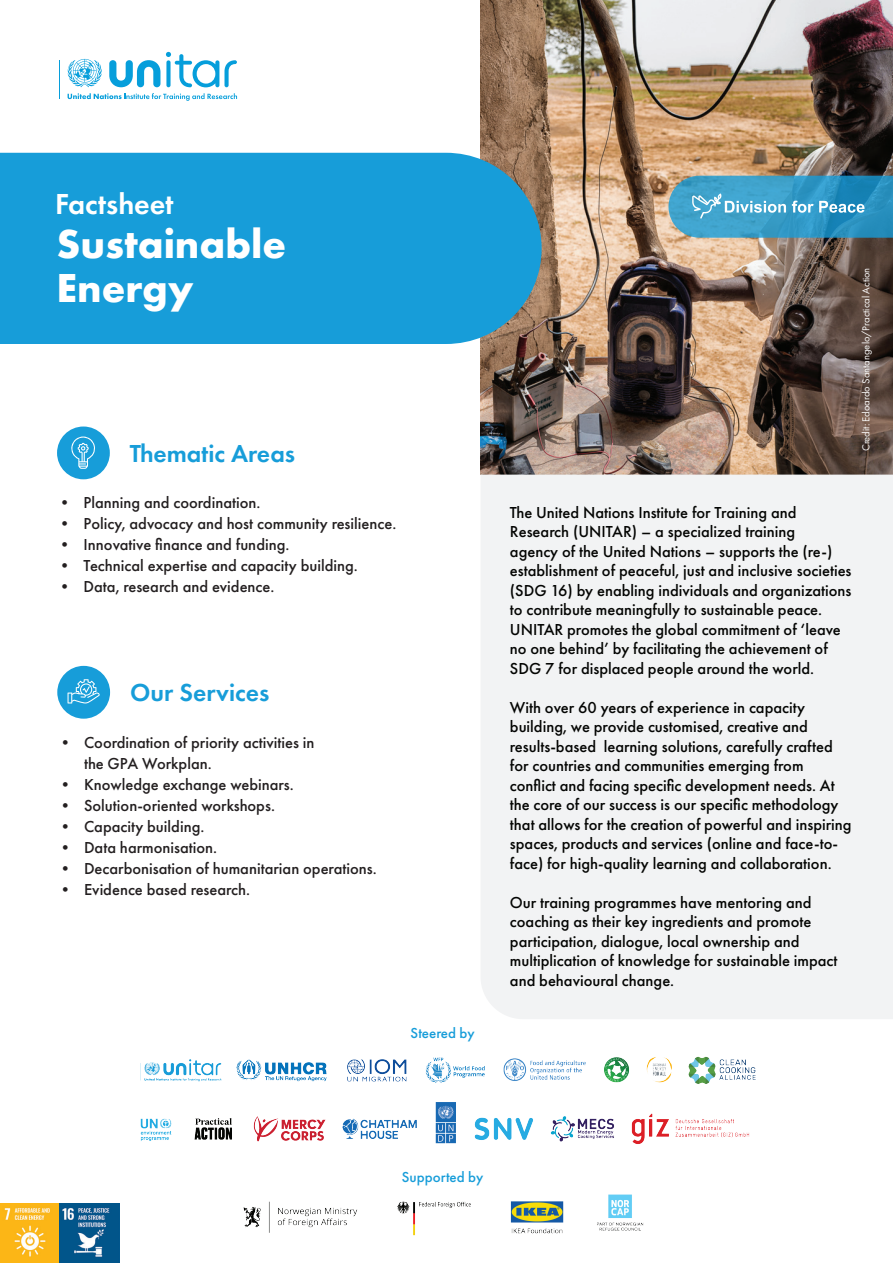
<style>
.page{position:relative;width:893px;height:1263px;background:#fff}
.page>*{position:absolute;margin:0;border:0;box-sizing:border-box;transform-origin:0 0}
.t1{font:700 42px/43.5px "Futura PT";color:#fff}
.t2{font:600 30px "Futura PT";color:#fff}
.t3{font:600 25.5px "Futura PT";color:#179dd9}
.t4{font:500 16.5px/19.5px "Futura PT";color:#040503}
.t5{font:500 16.5px/21px "Futura PT";color:#231f20}
.t6{font:500 15px "Futura PT";color:#179dd9}
.t7{font:10.5px "Futura PT";color:#fff}
</style>
<div class="page">
<img style="left:480px;top:0;width:413px;height:474px">
<div style="left:0;top:153px;width:542px;height:191px;background:#179dd9"></div>
<svg style="left:668px;top:176px;width:225px;height:62px;background:#46a0c7"></svg>
<div style="left:57px;top:426px;width:53px;height:53px;background:#179dd9;border-radius:50%"></div>
<div style="left:57px;top:666px;width:53px;height:53px;background:#179dd9;border-radius:50%"></div>
<svg style="left:71px;top:436px;width:24px;height:33px"></svg>
<svg style="left:68px;top:679px;width:32px;height:25px"></svg>
<img style="left:0;top:1203px;width:119px;height:60px">
<div style="left:480px;top:474px;width:413px;height:545px;background:#f2f3f4"></div>
<img style="left:140px;top:1056px;width:616px;height:180px">
<svg style="left:403px;top:1160px;width:85px;height:31px"></svg>
<svg style="left:68px;top:93px;width:169px;height:8px"></svg>
<svg style="left:67px;top:59px;width:35px;height:28px"></svg>
<svg style="left:166px;top:52px;width:71px;height:35px"></svg>
<svg style="left:109px;top:60px;width:51px;height:27px"></svg>
<hr style="left:60px;top:60px;width:1px;height:39px;background:#069edb">
<h2 class="t2" style="left:55px;top:185px;width:120px">Factsheet</h2>
<h1 class="t1" style="left:57px;top:222px;width:231px">Sustainable<br>Energy</h1>
<h3 class="t3" style="left:130px;top:437px;width:167px">Thematic Areas</h3>
<p class="t5" style="left:57px;top:492px;width:205px">• Planning and coordination.</p>
<p class="t5" style="left:57px;top:513px;width:341px">• Policy, advocacy and host community resilience.</p>
<p class="t5" style="left:57px;top:534px;width:234px">• Innovative finance and funding.</p>
<p class="t5" style="left:57px;top:555px;width:303px">• Technical expertise and capacity building.</p>
<p class="t5" style="left:57px;top:576px;width:219px">• Data, research and evidence.</p>
<h3 class="t3" style="left:130px;top:677px;width:141px">Our Services</h3>
<p class="t5" style="left:84px;top:732px;width:232px;text-indent:-27px">• Coordination of priority activities in the GPA Workplan.</p>
<p class="t5" style="left:57px;top:774px;width:238px">• Knowledge exchange webinars.</p>
<p class="t5" style="left:57px;top:795px;width:219px">• Solution-oriented workshops.</p>
<p class="t5" style="left:57px;top:816px;width:149px">• Capacity building.</p>
<p class="t5" style="left:57px;top:837px;width:162px">• Data harmonisation.</p>
<p class="t5" style="left:57px;top:858px;width:321px">• Decarbonisation of humanitarian operations.</p>
<p class="t5" style="left:57px;top:879px;width:195px">• Evidence based research.</p>
<p class="t6" style="left:411px;top:1024px;width:66px">Steered by</p>
<p class="t7" style="left:860px;top:451px;width:185px;rotate:-90deg">Credit: Edoardo Santangelo/Practical Action</p>
<p class="t4" style="left:510px;top:502px;width:343px">The United Nations Institute for Training and Research (UNITAR) – a specialized training<br>agency of the United Nations – supports the (re-) establishment of peaceful, just and inclusive societies (SDG 16) by enabling individuals and organizations to contribute meaningfully to sustainable peace.<br>UNITAR promotes the global commitment of ‘leave no one behind’ by facilitating the achievement of SDG 7 for displaced people around the world.</p>
<p class="t4" style="left:510px;top:697px;width:343px">With over 60 years of experience in capacity building, we provide customised, creative and results-based learning solutions, carefully crafted for countries and communities emerging from conflict and facing specific development needs. At the core of our success is our specific methodology that allows for the creation of powerful and inspiring spaces, products and services (online and face-to&shy;face) for high-quality learning and collaboration.</p>
<p class="t4" style="left:510px;top:892px;width:329px">Our training programmes have mentoring and coaching as their key ingredients and promote participation, dialogue, local ownership and multiplication of knowledge for sustainable impact and behavioural change.</p>
<p class="t6" style="left:402px;top:1168px;width:83px">Supported by</p>
</div>
